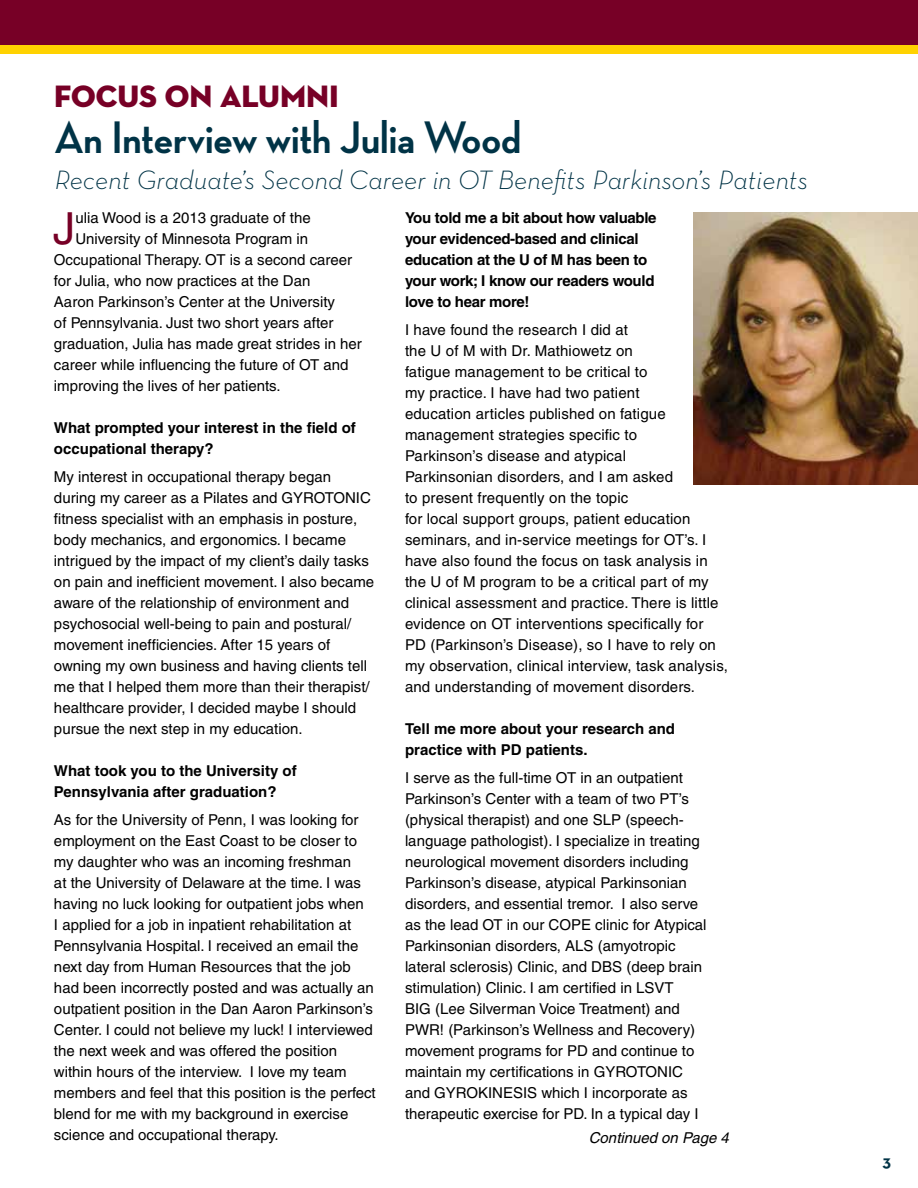
<style>
.page{position:relative;width:918px;height:1188px;background:#fff}
.page>*{position:absolute;margin:0;border:0;box-sizing:border-box;transform-origin:0 0}
.t1{font:700 46.5px "Neutraface Display";color:#003346}
.t2{font:44.25px "Helvetica";color:#770026}
.t3{font:31.5px "Neutraface Display Titling";color:#770026}
.t4{font:italic 300 27px "Neutraface Text";color:#003346}
.t5{font:700 16.5px "Neutraface Text";color:#003346}
.t6{font:15px/21px "Helvetica";color:#000}
.t7{font:700 15px/21px "Helvetica";color:#000}
.t8{font:700 15px/21px "Helvetica";letter-spacing:-.02em;color:#000}
.t9{font:italic 15px "Helvetica";color:#000}
</style>
<div class="page">
<div style="left:0;top:0;width:918px;height:54px;background:#ffd200"></div>
<div style="left:0;top:0;width:918px;height:45px;background:#770026"></div>
<img style="left:693px;top:212px;width:225px;height:273px">
<h3 class="t3" style="left:54px;top:77px;width:286px">FOCUS ON ALUMNI</h3>
<h1 class="t1" style="left:54px;top:111px;width:469px">An Interview with Julia Wood</h1>
<h3 class="t4" style="left:55px;top:162px;width:755px">Recent Graduate’s Second Career in OT Benefits Parkinson’s Patients</h3>
<h2 class="t2" style="left:53px;top:203px;width:24px">J</h2>
<p class="t6" style="left:75px;top:208px;width:237px">ulia Wood is a 2013 graduate of the</p>
<p class="t6" style="left:75px;top:229px;width:234px">University of Minnesota Program in</p>
<p class="t6" style="left:54px;top:250px;width:300px">Occupational Therapy. OT is a second career</p>
<p class="t6" style="left:54px;top:271px;width:258px">for Julia, who now practices at the Dan</p>
<p class="t6" style="left:54px;top:292px;width:283px">Aaron Parkinson’s Center at the University</p>
<p class="t6" style="left:54px;top:313px;width:281px">of Pennsylvania. Just two short years after</p>
<p class="t6" style="left:54px;top:334px;width:309px">graduation, Julia has made great strides in her</p>
<p class="t6" style="left:54px;top:355px;width:296px">career while influencing the future of OT and</p>
<p class="t6" style="left:54px;top:376px;width:228px">improving the lives of her patients.</p>
<p class="t7" style="left:54px;top:417px;width:303px">What prompted your interest in the field of occupational therapy?</p>
<p class="t6" style="left:54px;top:466px;width:322px">My interest in occupational therapy began during my career as a Pilates and GYROTONIC fitness specialist with an emphasis in posture, body mechanics, and ergonomics. I became intrigued by the impact of my client’s daily tasks on pain and inefficient movement. I also became aware of the relationship of environment and psychosocial well-being to pain and postural/ movement inefficiencies. After 15 years of owning my own business and having clients tell me that I helped them more than their therapist/ healthcare provider, I decided maybe I should pursue the next step in my education.</p>
<p class="t7" style="left:54px;top:760px;width:244px">What took you to the University of<br>Pennsylvania after graduation?</p>
<p class="t6" style="left:54px;top:809px;width:323px">As for the University of Penn, I was looking for employment on the East Coast to be closer to my daughter who was an incoming freshman<br>at the University of Delaware at the time. I was having no luck looking for outpatient jobs when<br>I applied for a job in inpatient rehabilitation at Pennsylvania Hospital. I received an email the next day from Human Resources that the job had been incorrectly posted and was actually an outpatient position in the Dan Aaron Parkinson’s Center. I could not believe my luck! I interviewed the next week and was offered the position within hours of the interview. I love my team members and feel that this position is the perfect blend for me with my background in exercise science and occupational therapy.</p>
<p class="t8" style="left:405px;top:207px;width:253px">You told me a bit about how valuable your evidenced-based and clinical education at the U of M has been to your work; I know our readers would love to hear more!</p>
<p class="t6" style="left:405px;top:319px;width:324px">I have found the research I did at<br>the U of M with Dr. Mathiowetz on<br>fatigue management to be critical to<br>my practice. I have had two patient<br>education articles published on fatigue management strategies specific to<br>Parkinson’s disease and atypical<br>Parkinsonian disorders, and I am asked<br>to present frequently on the topic<br>for local support groups, patient education seminars, and in-service meetings for OT’s. I have also found the focus on task analysis in the U of M program to be a critical part of my clinical assessment and practice. There is little evidence on OT interventions specifically for PD (Parkinson’s Disease), so I have to rely on my observation, clinical interview, task analysis, and understanding of movement disorders.</p>
<p class="t7" style="left:405px;top:718px;width:272px">Tell me more about your research and practice with PD patients.</p>
<p class="t6" style="left:405px;top:767px;width:303px">I serve as the full-time OT in an outpatient Parkinson’s Center with a team of two PT’s (physical therapist) and one SLP (speech&shy;language pathologist). I specialize in treating neurological movement disorders including Parkinson’s disease, atypical Parkinsonian disorders, and essential tremor. I also serve as the lead OT in our COPE clinic for Atypical Parkinsonian disorders, ALS (amyotropic lateral sclerosis) Clinic, and DBS (deep brain stimulation) Clinic. I am certified in LSVT<br>BIG (Lee Silverman Voice Treatment) and PWR! (Parkinson’s Wellness and Recovery) movement programs for PD and continue to maintain my certifications in GYROTONIC and GYROKINESIS which I incorporate as therapeutic exercise for PD. In a typical day I</p>
<p class="t9" style="left:589px;top:1129px;width:142px">Continued on Page 4</p>
<p class="t5" style="left:883px;top:1151px;width:10px">3</p>
</div>
